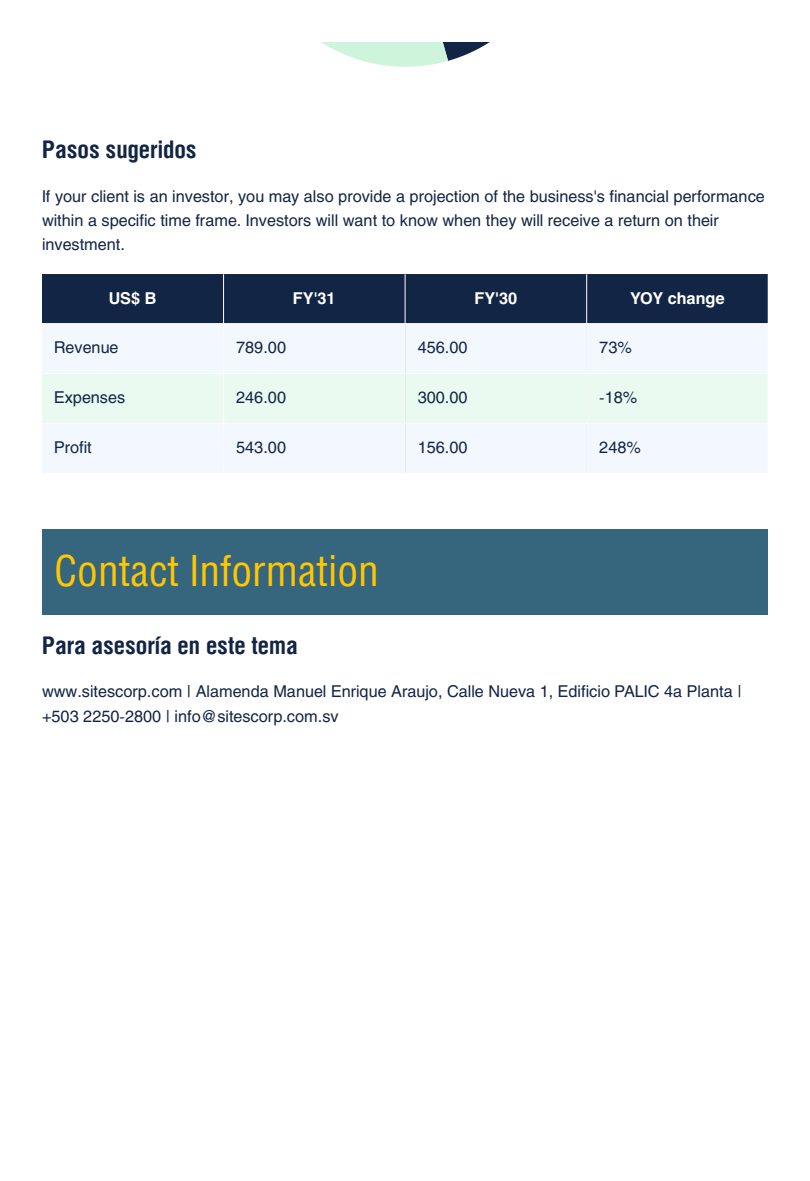
<style>
.page{position:relative;width:810px;height:1181px;background:#fff}
.page>*{position:absolute;margin:0;border:0;box-sizing:border-box;transform-origin:0 0}
.t1{font:43.05px "Helios Cond";color:#ffc700}
.t2{font:700 24.3px "Helios Cond";color:#132544}
.t3{font:16.2px/24.3px "Helios";color:#132544}
.t4{font:700 16.2px "Helios";color:#fff}
</style>
<div class="page">
<svg style="left:321px;top:42px;width:169px;height:25px"></svg>
<div style="left:42px;top:274px;width:726px;height:49px;background:#132544"></div>
<div style="left:42px;top:324px;width:725px;height:149px;background:#f3f8ff"></div>
<div style="left:42px;top:374px;width:726px;height:49px;background:#ebfaf0"></div>
<hr style="left:223px;top:274px;width:1px;height:199px;background:#fff">
<hr style="left:405px;top:274px;width:1px;height:199px;background:#fff">
<hr style="left:586px;top:274px;width:1px;height:199px;background:#fff">
<hr style="left:42px;top:373px;width:726px;height:1px;background:#fff">
<hr style="left:42px;top:423px;width:726px;height:1px;background:#fff">
<div style="left:42px;top:530px;width:726px;height:84px;background:#36657e"></div>
<h1 class="t2" style="left:42px;top:133px;width:156px">Pasos sugeridos</h1>
<p class="t3" style="left:42px;top:183px;width:724px">If your client is an investor, you may also provide a projection of the business's financial performance within a specific time frame. Investors will want to know when they will receive a return on their investment.</p>
<p class="t4" style="left:109px;top:287px;width:49px">US$ B</p>
<p class="t4" style="left:293px;top:287px;width:44px">FY'31</p>
<p class="t4" style="left:475px;top:287px;width:44px">FY'30</p>
<p class="t4" style="left:630px;top:287px;width:96px">YOY change</p>
<p class="t3" style="left:54px;top:335px;width:66px">Revenue</p>
<p class="t3" style="left:236px;top:335px;width:51px">789.00</p>
<p class="t3" style="left:418px;top:335px;width:51px">456.00</p>
<p class="t3" style="left:599px;top:335px;width:34px">73%</p>
<p class="t3" style="left:54px;top:385px;width:73px">Expenses</p>
<p class="t3" style="left:236px;top:385px;width:51px">246.00</p>
<p class="t3" style="left:418px;top:385px;width:51px">300.00</p>
<p class="t3" style="left:599px;top:385px;width:40px">-18%</p>
<p class="t3" style="left:54px;top:435px;width:39px">Profit</p>
<p class="t3" style="left:236px;top:435px;width:51px">543.00</p>
<p class="t3" style="left:418px;top:435px;width:51px">156.00</p>
<p class="t3" style="left:599px;top:435px;width:43px">248%</p>
<p class="t1" style="left:54px;top:545px;width:326px">Contact Information</p>
<h1 class="t2" style="left:42px;top:628px;width:257px">Para asesoría en este tema</h1>
<p class="t3" style="left:42px;top:679px;width:701px">www.sitescorp.com | Alamenda Manuel Enrique Araujo, Calle Nueva 1, Edificio PALIC 4a Planta | +503 2250-2800 | info@sitescorp.com.sv</p>
</div>
